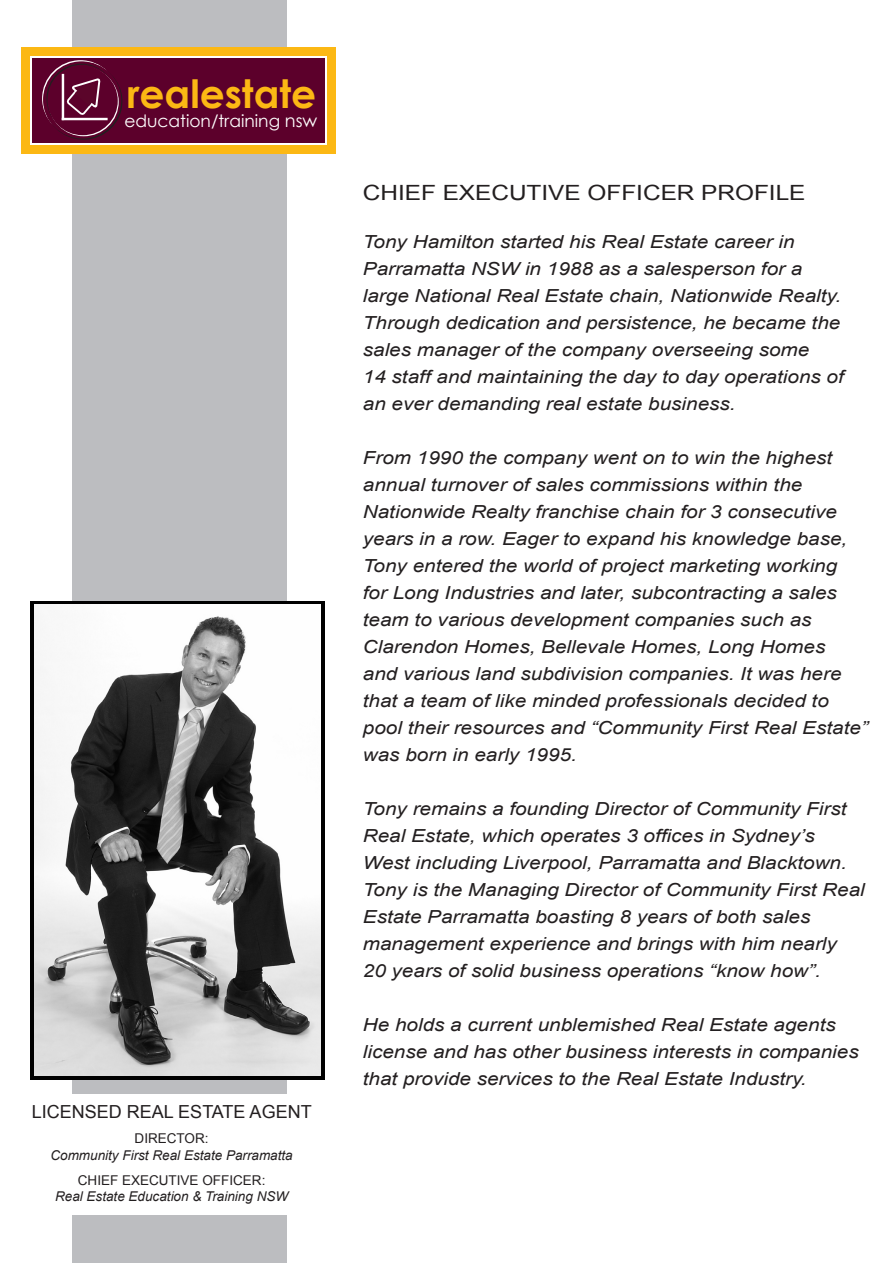
<style>
.page{position:relative;width:893px;height:1263px;background:#fff}
.page>*{position:absolute;margin:0;border:0;box-sizing:border-box;transform-origin:0 0}
.t1{font:700 39.15px "Century Gothic";color:#fcb814}
.t2{font:21px "Arial";color:#231f20;scale:1.16 1}
.t3{font:italic 18px/27px "Arial";color:#231f20;scale:1.15 1}
.t4{font:18px "Arial";color:#231f20}
.t5{font:17.1px "Century Gothic";color:#fff}
.t6{font:italic 13.5px "Arial";color:#231f20}
.t7{font:13.5px "Arial";color:#231f20}
.s1{font-size:17.7px}
</style>
<div class="page">
<div style="left:72px;top:0;width:214px;height:1093px;background:#bcbdc0"></div>
<svg style="left:30px;top:601px;width:295px;height:478px;background:#2c2c2c"></svg>
<div style="left:21px;top:47px;width:315px;height:107px;background:#fcb814"></div>
<div style="left:30px;top:56px;width:296px;height:88px;background:linear-gradient(to right,#5c002b,#5c002b)"></div>
<div style="left:32px;top:58px;width:293px;height:84px;background:#5c002b"></div>
<svg style="left:43px;top:62px;width:78px;height:77px"></svg>
<svg style="left:47px;top:65px;width:70px;height:70px"></svg>
<svg style="left:49px;top:67px;width:70px;height:69px"></svg>
<div style="left:48px;top:66px;width:70px;height:69px;background:#5c002b;border-radius:50%"></div>
<svg style="left:66px;top:79px;width:35px;height:36px"></svg>
<hr style="left:62px;top:74px;width:2px;height:46px;background:#fff">
<hr style="left:62px;top:118px;width:46px;height:2px;background:#fff">
<img style="left:35px;top:605px;width:285px;height:471px">
<div style="left:72px;top:1215px;width:214px;height:48px;background:#bcbdc0"></div>
<h1 class="t1" style="left:127px;top:64px;width:191px">realestate</h1>
<p class="t5" style="left:124px;top:109px;width:194px">education/training <span class="s1">nsw</span></p>
<p class="t4" style="left:32px;top:1100px;width:281px">LICENSED REAL ESTATE AGENT</p>
<p class="t7" style="left:135px;top:1130px;width:76px">DIRECTOR:</p>
<p class="t6" style="left:50px;top:1146px;width:244px">Community First Real Estate Parramatta</p>
<p class="t7" style="left:78px;top:1171px;width:189px">CHIEF EXECUTIVE OFFICER:</p>
<p class="t6" style="left:55px;top:1187px;width:235px">Real Estate Education &amp; Training NSW</p>
<p class="t2" style="left:363px;top:178px;width:383px">CHIEF EXECUTIVE OFFICER PROFILE</p>
<p class="t3" style="left:363px;top:229px;width:420px">Tony Hamilton started his Real Estate career in Parramatta NSW in 1988 as a salesperson for a large National Real Estate chain, Nationwide Realty.<br>Through dedication and persistence, he became the sales manager of the company overseeing some<br>14 staff and maintaining the day to day operations of an ever demanding real estate business.</p>
<p class="t3" style="left:363px;top:445px;width:441px">From 1990 the company went on to win the highest annual turnover of sales commissions within the Nationwide Realty franchise chain for 3 consecutive years in a row. Eager to expand his knowledge base, Tony entered the world of project marketing working<br>for Long Industries and later, subcontracting a sales team to various development companies such as Clarendon Homes, Bellevale Homes, Long Homes<br>and various land subdivision companies. It was here that a team of like minded professionals decided to pool their resources and “Community First Real Estate” was born in early 1995.</p>
<p class="t3" style="left:363px;top:796px;width:438px">Tony remains a founding Director of Community First Real Estate, which operates 3 offices in Sydney’s West including Liverpool, Parramatta and Blacktown.<br>Tony is the Managing Director of Community First Real Estate Parramatta boasting 8 years of both sales management experience and brings with him nearly<br>20 years of solid business operations “know how”.</p>
<p class="t3" style="left:363px;top:1012px;width:433px">He holds a current unblemished Real Estate agents license and has other business interests in companies that provide services to the Real Estate Industry.</p>
</div>
